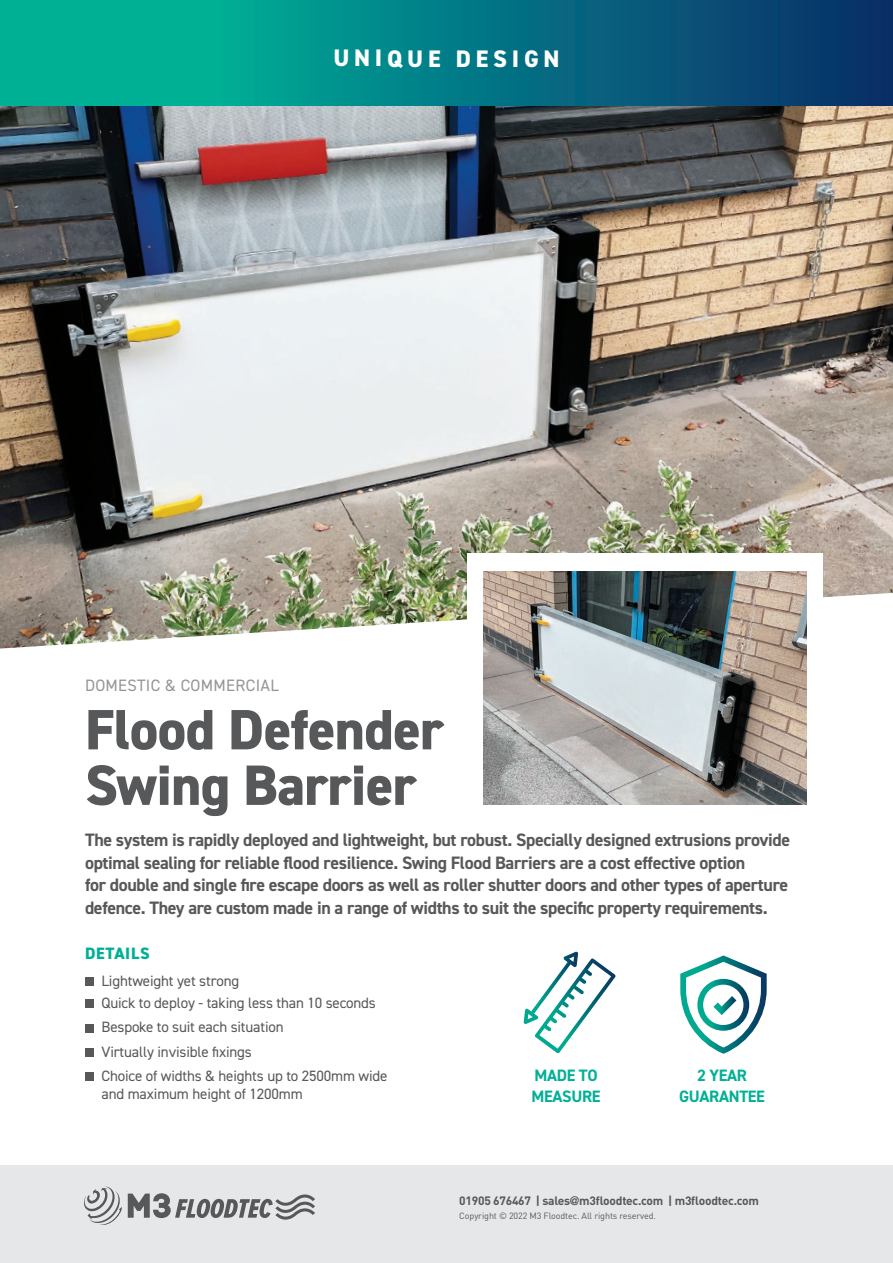
<style>
.page{position:relative;width:893px;height:1263px;background:#fff}
.page>*{position:absolute;margin:0;border:0;box-sizing:border-box;transform-origin:0 0}
.t1{font:800 57px/55.5px "DIN2014";letter-spacing:-.01em;color:#57585a}
.t2{font:800 24px "DIN2014";letter-spacing:.195em;color:#fff}
.t3{font:700 18px/22.5px "DIN2014";letter-spacing:-.02em;color:#57585a}
.t4{font:700 16.5px/21px "DIN2014";letter-spacing:-.02em;color:#00b096}
.t5{font:16.5px "DIN2014";letter-spacing:.02em;color:#939598}
.t6{font:800 16.5px "DIN2014";letter-spacing:.04em;color:#00b096}
.t7{font:15px/24.5px "DIN2014";letter-spacing:-.01em;color:#57585a}
.t8{font:700 12px "DIN Pro";letter-spacing:-.02em;color:#57585a}
.t9{font:9px "DIN Pro";letter-spacing:-.01em;color:#57585a}
.s1{font-family:"Helvetica Neue"}
</style>
<div class="page">
<img style="left:0;top:106px;width:893px;height:542px">
<div style="left:468px;top:554px;width:355px;height:186px;background:#fff"></div>
<div style="left:0;top:1166px;width:893px;height:97px;background:#e6e7e9"></div>
<svg style="left:84px;top:1186px;width:38px;height:39px"></svg>
<svg style="left:128px;top:1193px;width:187px;height:26px"></svg>
<svg style="left:0;top:0;width:893px;height:106px;background:#037b84"></svg>
<img style="left:484px;top:572px;width:323px;height:233px">
<div style="left:85px;top:977px;width:9px;height:9px;background:#57585a"></div>
<div style="left:85px;top:999px;width:9px;height:9px;background:#57585a"></div>
<div style="left:85px;top:1024px;width:9px;height:8px;background:#57585a"></div>
<div style="left:85px;top:1048px;width:9px;height:9px;background:#57585a"></div>
<div style="left:85px;top:1072px;width:9px;height:9px;background:#57585a"></div>
<svg style="left:524px;top:951px;width:92px;height:102px"></svg>
<svg style="left:680px;top:955px;width:87px;height:99px"></svg>
<h2 class="t2" style="left:333px;top:43px;width:228px">UNIQUE DESIGN</h2>
<p class="t5" style="left:85px;top:675px;width:195px">DOMESTIC &amp; COMMERCIAL</p>
<h1 class="t1" style="left:85px;top:702px;width:360px">Flood Defender<br>Swing Barrier</h1>
<p class="t3" style="left:85px;top:829px;width:707px">The system is rapidly deployed and lightweight, but robust. Specially designed extrusions provide optimal sealing for reliable flood resilience. Swing Flood Barriers are a cost effective option<br>for double and single fire escape doors as well as roller shutter doors and other types of aperture defence. They are custom made in a range of widths to suit the specific property requirements.</p>
<p class="t6" style="left:85px;top:942px;width:66px">DETAILS</p>
<p class="t7" style="left:102px;top:969px;width:276px;line-height:22.2px">Lightweight yet strong<br>Quick to deploy - taking less than 10 seconds</p>
<p class="t7" style="left:102px;top:1014px;width:288px">Bespoke to suit each situation<br>Virtually invisible fixings<br>Choice of widths &amp; heights up to 2500mm wide</p>
<p class="t7" style="left:102px;top:1081px;width:203px">and maximum height of 1200mm</p>
<p class="t4" style="left:531px;top:1065px;width:71px">MADE TO<br>MEASURE</p>
<p class="t4" style="left:679px;top:1065px;width:87px;text-align:center">2 YEAR<br>GUARANTEE</p>
<p class="t8" style="left:459px;top:1192px;width:301px">01905 676467 | sales<span class="s1">@</span>m3floodtec.com | m3floodtec.com</p>
<p class="t9" style="left:459px;top:1210px;width:198px">Copyright © 2022 M3 Floodtec. All rights reserved.</p>
</div>
